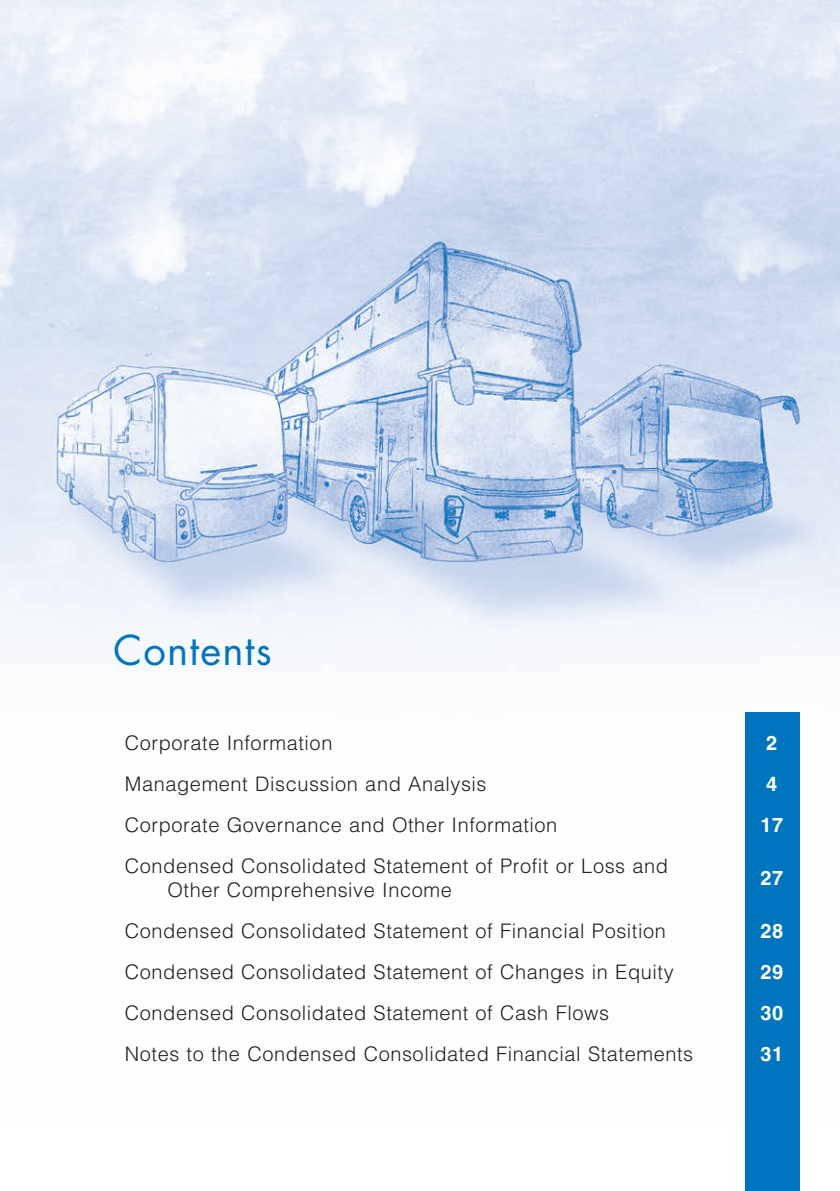
<style>
.page{position:relative;width:840px;height:1191px;background:#fff}
.page>*{position:absolute;margin:0;border:0;box-sizing:border-box;transform-origin:0 0}
.t1{font:40px "Futura Std";letter-spacing:.03em;color:#0074bc}
.t2{font:300 20px/24px "Helvetica LT Std";letter-spacing:.03em;color:#231f20}
.t3{font:700 20px "Helvetica LT Std";letter-spacing:.03em;color:#fff}
</style>
<div class="page">
<img style="left:0;top:0;width:839px;height:1124px">
<div style="left:744px;top:712px;width:55px;height:479px;background:#0074bc"></div>
<h1 class="t1" style="left:113px;top:625px;width:159px">Contents</h1>
<p class="t2" style="left:125px;top:730px;width:209px">Corporate Information</p>
<p class="t3" style="left:765px;top:730px;width:13px">2</p>
<p class="t2" style="left:125px;top:771px;width:363px">Management Discussion and Analysis</p>
<p class="t3" style="left:765px;top:771px;width:13px">4</p>
<p class="t2" style="left:125px;top:812px;width:434px">Corporate Governance and Other Information</p>
<p class="t3" style="left:760px;top:812px;width:24px">17</p>
<p class="t2" style="left:167px;top:853px;width:502px;text-indent:-43px">Condensed Consolidated Statement of Profit or Loss and<br>Other Comprehensive Income</p>
<p class="t3" style="left:760px;top:865px;width:24px">27</p>
<p class="t2" style="left:125px;top:918px;width:542px">Condensed Consolidated Statement of Financial Position</p>
<p class="t3" style="left:760px;top:918px;width:24px">28</p>
<p class="t2" style="left:125px;top:959px;width:550px">Condensed Consolidated Statement of Changes in Equity</p>
<p class="t3" style="left:760px;top:959px;width:24px">29</p>
<p class="t2" style="left:125px;top:1000px;width:485px">Condensed Consolidated Statement of Cash Flows</p>
<p class="t3" style="left:760px;top:1000px;width:24px">30</p>
<p class="t2" style="left:125px;top:1041px;width:569px">Notes to the Condensed Consolidated Financial Statements</p>
<p class="t3" style="left:760px;top:1041px;width:24px">31</p>
</div>
